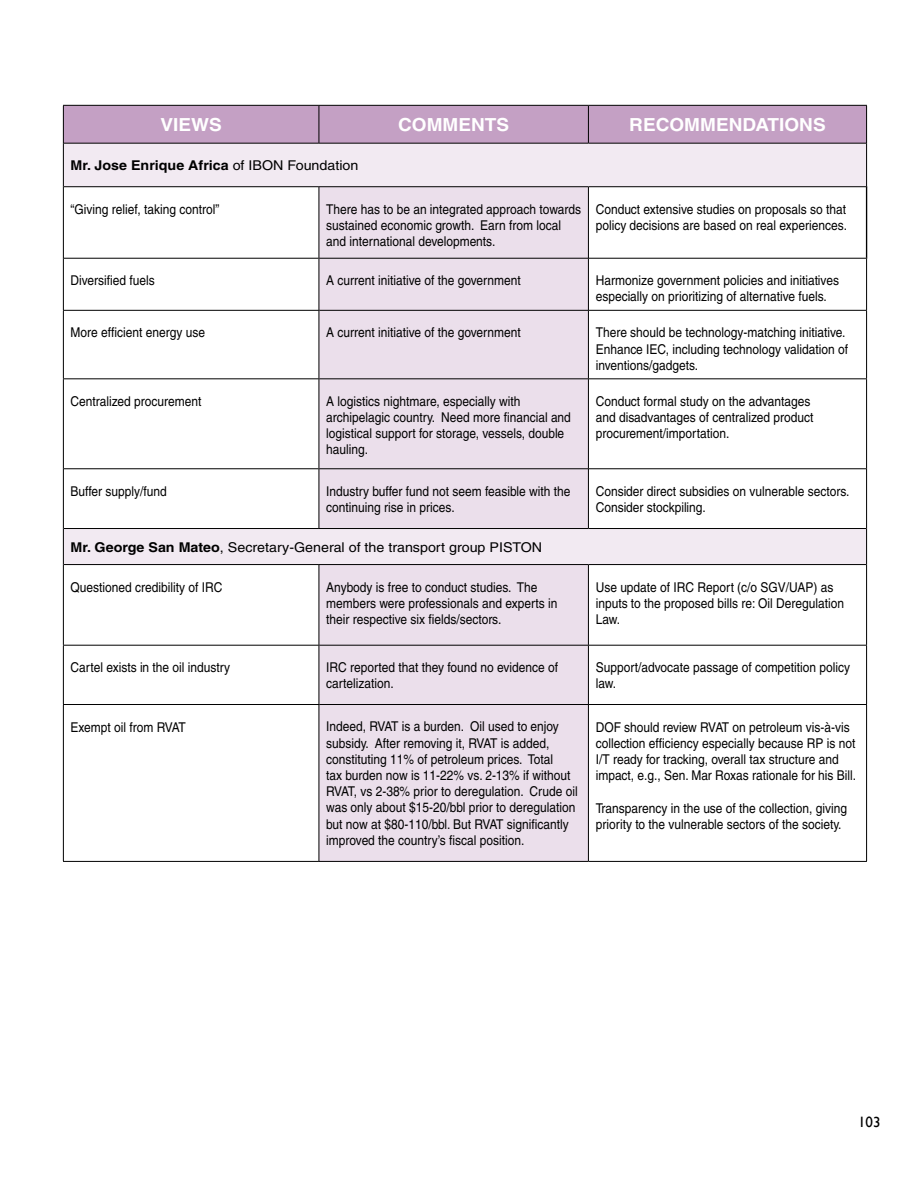
<style>
.page{position:relative;width:918px;height:1188px;background:#fff}
.page>*{position:absolute;margin:0;border:0;box-sizing:border-box;transform-origin:0 0}
.t1{font:700 18px "Helvetica";color:#fff;scale:1.06 1}
.t2{font:15px "Gill Sans";color:#000}
.t3{font:13.5px/16.2px "Helvetica";color:#000;scale:.89 1}
.t4{font:13.5px "Helvetica";color:#000;scale:1.06 1}
.t5{font:700 13.5px "Helvetica";color:#000;scale:1.06 1}
.s1{font-weight:400}
.s2{font-weight:700}
</style>
<div class="page">
<div style="left:64px;top:106px;width:802px;height:37px;background:#c4a0c4"></div>
<svg style="left:64px;top:144px;width:802px;height:420px"></svg>
<div style="left:319px;top:187px;width:269px;height:674px;background:#ebdfeb"></div>
<hr style="left:866px;top:187px;width:1px;height:71px;background:#000">
<hr style="left:63px;top:379px;width:1px;height:90px;background:#000">
<hr style="left:63px;top:469px;width:1px;height:60px;background:#000">
<hr style="left:866px;top:379px;width:1px;height:90px;background:#000">
<hr style="left:866px;top:469px;width:1px;height:60px;background:#000">
<hr style="left:64px;top:468px;width:255px;height:1px;background:#000">
<hr style="left:589px;top:468px;width:277px;height:1px;background:#000">
<hr style="left:63px;top:705px;width:1px;height:156px;background:#000">
<hr style="left:866px;top:705px;width:1px;height:156px;background:#000">
<hr style="left:63px;top:106px;width:1px;height:37px;background:#000">
<hr style="left:63px;top:105px;width:256px;height:1px;background:#000">
<hr style="left:63px;top:861px;width:256px;height:1px;background:#000">
<hr style="left:588px;top:105px;width:279px;height:1px;background:#000">
<hr style="left:588px;top:861px;width:279px;height:1px;background:#000">
<hr style="left:319px;top:106px;width:1px;height:37px;background:#000">
<hr style="left:588px;top:106px;width:1px;height:37px;background:#000">
<hr style="left:866px;top:106px;width:1px;height:37px;background:#000">
<hr style="left:319px;top:105px;width:269px;height:1px;background:#000">
<hr style="left:319px;top:861px;width:269px;height:1px;background:#000">
<hr style="left:63px;top:143px;width:1px;height:44px;background:#000">
<hr style="left:64px;top:143px;width:255px;height:1px;background:#000">
<hr style="left:319px;top:143px;width:269px;height:1px;background:#000">
<hr style="left:588px;top:143px;width:278px;height:1px;background:#000">
<hr style="left:866px;top:143px;width:1px;height:43px;background:#000">
<hr style="left:588px;top:186px;width:279px;height:1px;background:#000">
<hr style="left:63px;top:187px;width:1px;height:71px;background:#000">
<hr style="left:64px;top:186px;width:255px;height:1px;background:#000">
<hr style="left:63px;top:258px;width:1px;height:52px;background:#000">
<hr style="left:63px;top:311px;width:1px;height:67px;background:#000">
<hr style="left:64px;top:258px;width:255px;height:1px;background:#000">
<hr style="left:589px;top:258px;width:278px;height:1px;background:#000">
<hr style="left:866px;top:259px;width:1px;height:51px;background:#000">
<hr style="left:866px;top:311px;width:1px;height:67px;background:#000">
<hr style="left:63px;top:310px;width:256px;height:1px;background:#000">
<hr style="left:588px;top:310px;width:279px;height:1px;background:#000">
<hr style="left:63px;top:378px;width:256px;height:1px;background:#000">
<hr style="left:588px;top:378px;width:279px;height:1px;background:#000">
<hr style="left:319px;top:187px;width:1px;height:71px;background:#000">
<hr style="left:319px;top:258px;width:1px;height:52px;background:#000">
<hr style="left:319px;top:311px;width:1px;height:67px;background:#000">
<hr style="left:319px;top:379px;width:1px;height:90px;background:#000">
<hr style="left:319px;top:469px;width:1px;height:59px;background:#000">
<hr style="left:319px;top:186px;width:269px;height:1px;background:#000">
<hr style="left:588px;top:187px;width:1px;height:71px;background:#000">
<hr style="left:588px;top:258px;width:1px;height:52px;background:#000">
<hr style="left:588px;top:311px;width:1px;height:67px;background:#000">
<hr style="left:588px;top:379px;width:1px;height:90px;background:#000">
<hr style="left:588px;top:469px;width:1px;height:59px;background:#000">
<hr style="left:319px;top:258px;width:269px;height:1px;background:#000">
<hr style="left:319px;top:310px;width:269px;height:1px;background:#000">
<hr style="left:319px;top:379px;width:269px;height:1px;background:#000">
<hr style="left:319px;top:468px;width:269px;height:1px;background:#000">
<hr style="left:63px;top:565px;width:1px;height:80px;background:#000">
<hr style="left:63px;top:646px;width:1px;height:58px;background:#000">
<hr style="left:866px;top:565px;width:1px;height:80px;background:#000">
<hr style="left:866px;top:646px;width:1px;height:58px;background:#000">
<hr style="left:63px;top:645px;width:256px;height:1px;background:#000">
<hr style="left:588px;top:645px;width:279px;height:1px;background:#000">
<hr style="left:63px;top:704px;width:256px;height:1px;background:#000">
<hr style="left:588px;top:704px;width:279px;height:1px;background:#000">
<hr style="left:63px;top:529px;width:1px;height:36px;background:#000">
<hr style="left:64px;top:528px;width:255px;height:1px;background:#000">
<hr style="left:588px;top:528px;width:278px;height:1px;background:#000">
<hr style="left:866px;top:529px;width:1px;height:36px;background:#000">
<hr style="left:64px;top:564px;width:255px;height:1px;background:#000">
<hr style="left:588px;top:564px;width:278px;height:1px;background:#000">
<hr style="left:319px;top:528px;width:269px;height:1px;background:#000">
<hr style="left:319px;top:565px;width:1px;height:80px;background:#000">
<hr style="left:319px;top:646px;width:1px;height:58px;background:#000">
<hr style="left:319px;top:564px;width:269px;height:1px;background:#000">
<hr style="left:588px;top:565px;width:1px;height:80px;background:#000">
<hr style="left:588px;top:646px;width:1px;height:58px;background:#000">
<hr style="left:319px;top:645px;width:269px;height:1px;background:#000">
<hr style="left:319px;top:705px;width:1px;height:156px;background:#000">
<hr style="left:319px;top:704px;width:269px;height:1px;background:#000">
<hr style="left:588px;top:705px;width:1px;height:156px;background:#000">
<h1 class="t1" style="left:160px;top:114px;width:59px">VIEWS</h1>
<h1 class="t1" style="left:398px;top:114px;width:106px">COMMENTS</h1>
<h1 class="t1" style="left:629px;top:114px;width:187px">RECOMMENDATIONS</h1>
<p class="t5" style="left:71px;top:157px;width:273px">Mr. Jose Enrique Africa <span class="s1">of IBON Foundation</span></p>
<p class="t3" style="left:71px;top:201px;width:169px">“Giving relief, taking control”</p>
<p class="t3" style="left:326px;top:201px;width:288px">There has to be an integrated approach towards sustained economic growth. Earn from local and international developments.</p>
<p class="t3" style="left:596px;top:201px;width:284px">Conduct extensive studies on proposals so that policy decisions are based on real experiences.</p>
<p class="t3" style="left:71px;top:272px;width:96px">Diversified fuels</p>
<p class="t3" style="left:326px;top:272px;width:220px">A current initiative of the government</p>
<p class="t3" style="left:596px;top:272px;width:275px">Harmonize government policies and initiatives especially on prioritizing of alternative fuels.</p>
<p class="t3" style="left:71px;top:324px;width:153px">More efficient energy use</p>
<p class="t3" style="left:326px;top:324px;width:220px">A current initiative of the government</p>
<p class="t3" style="left:596px;top:324px;width:285px">There should be technology-matching initiative.<br>Enhance IEC, including technology validation of inventions/gadgets.</p>
<p class="t3" style="left:71px;top:393px;width:149px">Centralized procurement</p>
<p class="t3" style="left:326px;top:393px;width:277px">A logistics nightmare, especially with archipelagic country. Need more financial and logistical support for storage, vessels, double hauling.</p>
<p class="t3" style="left:596px;top:393px;width:246px">Conduct formal study on the advantages and disadvantages of centralized product procurement/importation.</p>
<p class="t3" style="left:71px;top:483px;width:110px">Buffer supply/fund</p>
<p class="t3" style="left:326px;top:483px;width:276px">Industry buffer fund not seem feasible with the continuing rise in prices.</p>
<p class="t3" style="left:596px;top:483px;width:287px">Consider direct subsidies on vulnerable sectors.<br>Consider stockpiling.</p>
<p class="t4" style="left:71px;top:539px;width:446px"><span class="s2">Mr. George San Mateo</span>, Secretary-General of the transport group PISTON</p>
<p class="t3" style="left:71px;top:579px;width:172px">Questioned credibility of IRC</p>
<p class="t3" style="left:326px;top:579px;width:261px">Anybody is free to conduct studies. The members were professionals and experts in their respective six fields/sectors.</p>
<p class="t3" style="left:596px;top:579px;width:281px">Use update of IRC Report (c/o SGV/UAP) as inputs to the proposed bills re: Oil Deregulation<br>Law.</p>
<p class="t3" style="left:71px;top:659px;width:181px">Cartel exists in the oil industry</p>
<p class="t3" style="left:326px;top:659px;width:262px">IRC reported that they found no evidence of cartelization.</p>
<p class="t3" style="left:596px;top:659px;width:287px">Support/advocate passage of competition policy law.</p>
<p class="t3" style="left:71px;top:719px;width:131px">Exempt oil from RVAT</p>
<p class="t3" style="left:326px;top:719px;width:284px">Indeed, RVAT is a burden. Oil used to enjoy subsidy. After removing it, RVAT is added, constituting 11% of petroleum prices. Total<br>tax burden now is 11-22% vs. 2-13% if without RVAT, vs 2-38% prior to deregulation. Crude oil was only about $15-20/bbl prior to deregulation but now at $80-110/bbl. But RVAT significantly improved the country’s fiscal position.</p>
<p class="t3" style="left:596px;top:719px;width:294px">DOF should review RVAT on petroleum vis-à-vis collection efficiency especially because RP is not I/T ready for tracking, overall tax structure and impact, e.g., Sen. Mar Roxas rationale for his Bill.</p>
<p class="t3" style="left:596px;top:800px;width:284px">Transparency in the use of the collection, giving priority to the vulnerable sectors of the society.</p>
<p class="t2" style="left:858px;top:1113px;width:24px">103</p>
</div>
